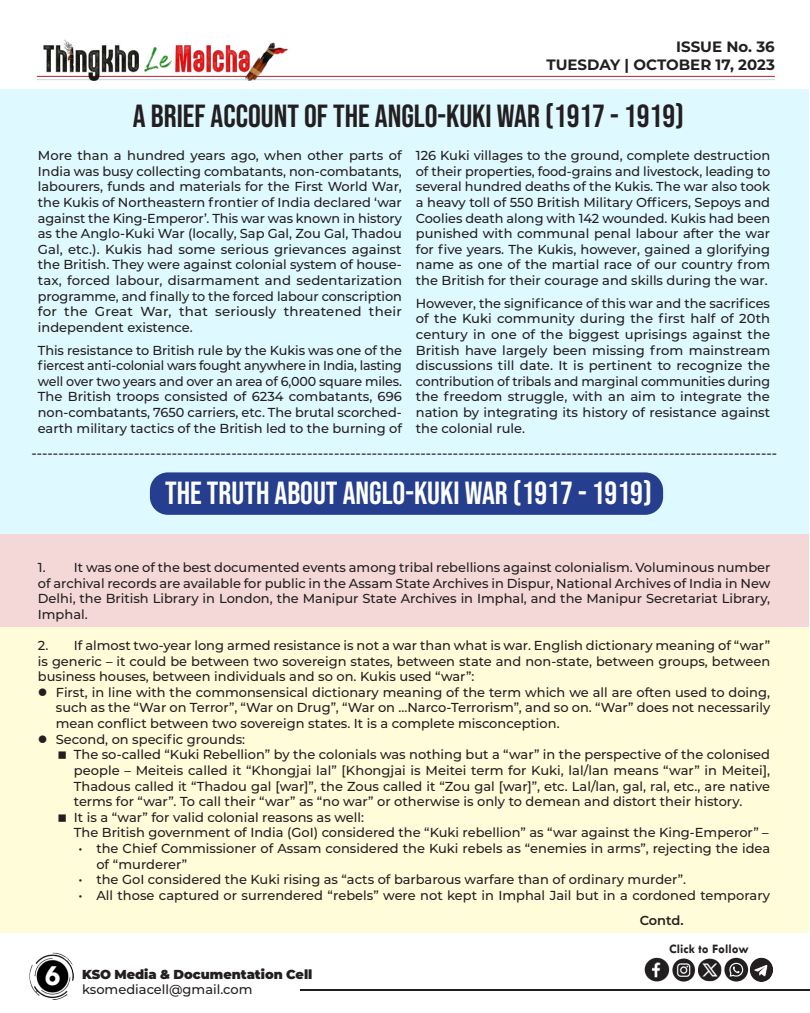
<style>
.page{position:relative;width:810px;height:1013px;background:#fff}
.page>*{position:absolute;margin:0;border:0;box-sizing:border-box;transform-origin:0 0}
.t1{font:32px "Bebas Neue";color:#231f20}
.t2{font:32px "Bebas Neue";color:#fff}
.t3{font:700 30px "Tw Cen";color:#fff}
.t4{font:700 15px/18px "Montserrat";color:#231f20;text-align:right}
.t5{font:500 14px "Montserrat";color:#231f20}
.t6{font:500 13px/15.6px "Montserrat";color:#231f20;text-align:justify}
.t7{font:900 13px "Montserrat";letter-spacing:-.005em;color:#231f20}
.t8{font:700 13px "Tw Cen";color:#231f20}
.t9{font:600 13px "Montserrat";letter-spacing:-.01em;color:#231f20}
</style>
<div class="page">
<hr style="left:301px;top:989px;width:509px;height:1px;background:#231f20">
<img style="left:29px;top:952px;width:45px;height:47px">
<hr style="left:37px;top:76px;width:738px;height:1px;background:#bf1f21">
<hr style="left:37px;top:79px;width:738px;height:1px;background:#c5dded">
<img style="left:37px;top:39px;width:253px;height:41px">
<div style="left:0;top:89px;width:809px;height:826px;background:#def9ff"></div>
<div style="left:0;top:533px;width:809px;height:96px;background:#f4d7d7"></div>
<div style="left:150px;top:472px;width:513px;height:43px;background:#253f8e;border-radius:18px"></div>
<img style="left:644px;top:957px;width:129px;height:25px">
<div style="left:0;top:627px;width:809px;height:305px;background:#fffcda"></div>
<p class="t4" style="left:547px;top:36px;width:230px">ISSUE No. 36<br>TUESDAY | OCTOBER 17, 2023</p>
<h1 class="t1" style="left:133px;top:98px;width:552px">A BRIEF ACCOUNT OF THE ANGLO-KUKI WAR (1917 - 1919)</h1>
<p class="t6" style="left:38px;top:147px;width:366px">More than a hundred years ago, when other parts of India was busy collecting combatants, non-combatants, labourers, funds and materials for the First World War, the Kukis of Northeastern frontier of India declared ‘war against the King-Emperor’. This war was known in history as the Anglo-Kuki War (locally, Sap Gal, Zou Gal, Thadou Gal, etc.). Kukis had some serious grievances against the British. They were against colonial system of house&shy;tax, forced labour, disarmament and sedentarization programme, and finally to the forced labour conscription for the Great War, that seriously threatened their independent existence.</p>
<p class="t6" style="left:38px;top:341px;width:366px">This resistance to British rule by the Kukis was one of the fiercest anti-colonial wars fought anywhere in India, lasting well over two years and over an area of 6,000 square miles.<br>The British troops consisted of 6234 combatants, 696 non-combatants, 7650 carriers, etc. The brutal scorched&shy;earth military tactics of the British led to the burning of</p>
<p class="t6" style="left:416px;top:147px;width:356px">126 Kuki villages to the ground, complete destruction of their properties, food-grains and livestock, leading to several hundred deaths of the Kukis. The war also took a heavy toll of 550 British Military Officers, Sepoys and Coolies death along with 142 wounded. Kukis had been punished with communal penal labour after the war for five years. The Kukis, however, gained a glorifying name as one of the martial race of our country from the British for their courage and skills during the war.</p>
<p class="t6" style="left:416px;top:295px;width:356px">However, the significance of this war and the sacrifices of the Kuki community during the first half of 20th century in one of the biggest uprisings against the British have largely been missing from mainstream discussions till date. It is pertinent to recognize the contribution of tribals and marginal communities during the freedom struggle, with an aim to integrate the nation by integrating its history of resistance against the colonial rule.</p>
<p class="t5" style="left:31px;top:443px;width:747px">------------------------------------------------------------------------------------------------------------------------------------------</p>
<h1 class="t2" style="left:165px;top:475px;width:488px">THE TRUTH ABOUT ANGLO-KUKI WAR (1917 - 1919)</h1>
<p class="t6" style="left:38px;top:559px;width:734px">1. It was one of the best documented events among tribal rebellions against colonialism. Voluminous number of archival records are available for public in the Assam State Archives in Dispur, National Archives of India in New Delhi, the British Library in London, the Manipur State Archives in Imphal, and the Manipur Secretariat Library, Imphal.</p>
<p class="t6" style="left:38px;top:637px;width:734px">2. If almost two-year long armed resistance is not a war than what is war. English dictionary meaning of “war” is generic – it could be between two sovereign states, between state and non-state, between groups, between business houses, between individuals and so on. Kukis used “war”:</p>
<p class="t6" style="left:56px;top:683px;width:716px;text-align:left">First, in line with the commonsensical dictionary meaning of the term which we all are often used to doing, such as the “War on Terror”, “War on Drug”, “War on …Narco-Terrorism”, and so on. “War” does not necessarily mean conflict between two sovereign states. It is a complete misconception.<br>Second, on specific grounds:</p>
<p class="t6" style="left:74px;top:746px;width:698px;text-align:left">The so-called “Kuki Rebellion” by the colonials was nothing but a “war” in the perspective of the colonised people – Meiteis called it “Khongjai lal” [Khongjai is Meitei term for Kuki, lal/lan means “war” in Meitei], Thadous called it “Thadou gal [war]”, the Zous called it “Zou gal [war]”, etc. Lal/lan, gal, ral, etc., are native terms for “war”. To call their “war” as “no war” or otherwise is only to demean and distort their history.<br>It is a “war” for valid colonial reasons as well:<br>The British government of India (GoI) considered the “Kuki rebellion” as “war against the King-Emperor” –</p>
<p class="t6" style="left:96px;top:839px;width:675px;text-indent:-18px">• the Chief Commissioner of Assam considered the Kuki rebels as “enemies in arms”, rejecting the idea of “murderer”</p>
<p class="t6" style="left:78px;top:871px;width:609px">• the GoI considered the Kuki rising as “acts of barbarous warfare than of ordinary murder”.</p>
<p class="t6" style="left:78px;top:886px;width:693px">• All those captured or surrendered “rebels” were not kept in Imphal Jail but in a cordoned temporary</p>
<p class="t9" style="left:640px;top:910px;width:45px">Contd.</p>
<h2 class="t3" style="left:45px;top:957px;width:17px">6</h2>
<p class="t7" style="left:82px;top:964px;width:232px">KSO Media &amp; Documentation Cell</p>
<p class="t6" style="left:82px;top:981px;width:172px">ksomediacell@gmail.com</p>
<p class="t8" style="left:669px;top:941px;width:81px">Click to Follow</p>
</div>
